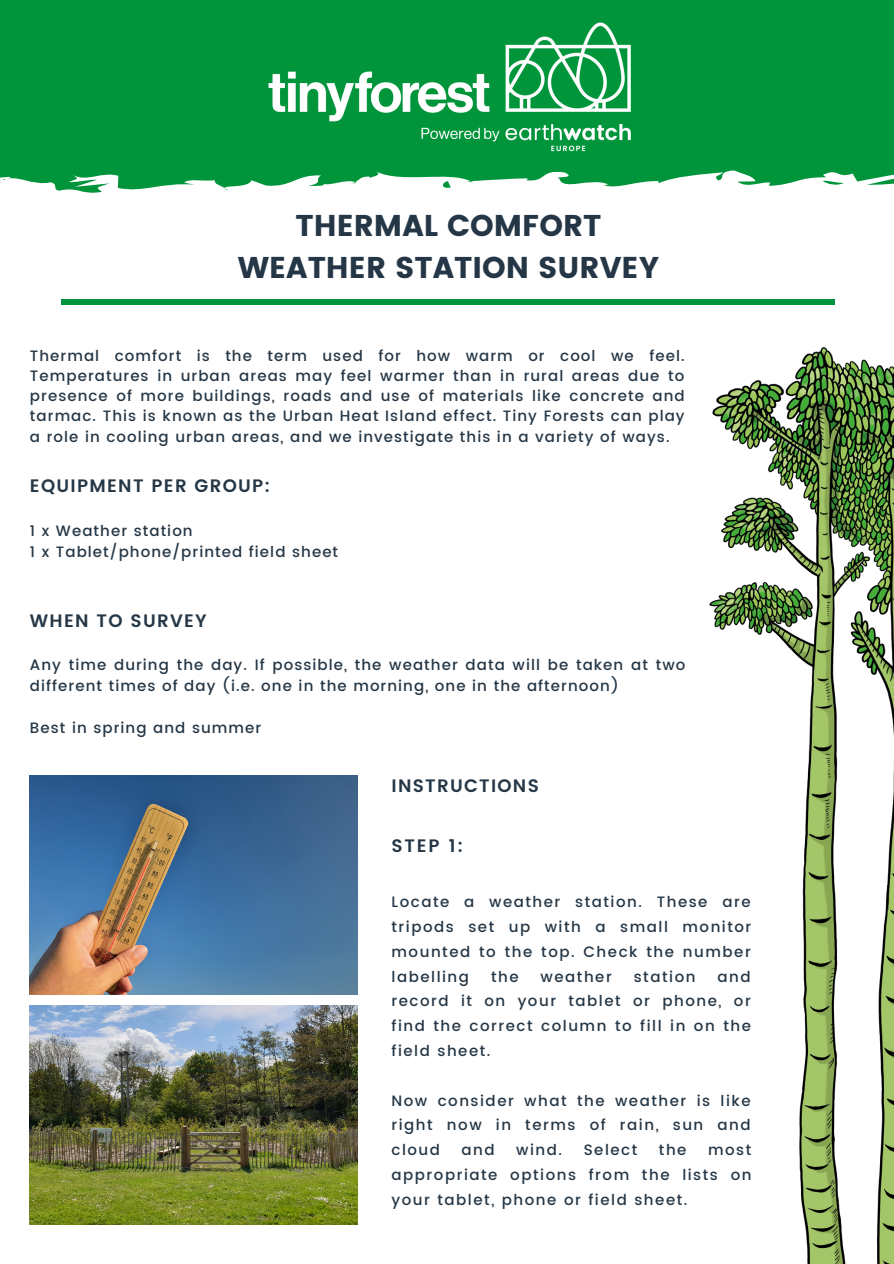
<style>
.page{position:relative;width:894px;height:1264px;background:#fff}
.page>*{position:absolute;margin:0;border:0;box-sizing:border-box;transform-origin:0 0}
.t1{font:30px "Poppins";color:#253746}
.t2{font:600 18px "Poppins";letter-spacing:.07em;color:#253746}
.t3{font:500 15px/24.8px "Poppins";letter-spacing:.1em;color:#253746;text-align:justify}
.t4{font:500 15px/21px "Poppins";letter-spacing:.07em;color:#253746}
</style>
<div class="page">
<hr style="left:62px;top:300px;width:772px;height:4px;background:#00953b">
<svg style="left:0;top:0;width:893px;height:193px;fill:#00953b"></svg>
<svg style="left:440px;top:181px;width:10px;height:8px"></svg>
<svg style="left:822px;top:180px;width:21px;height:6px"></svg>
<img style="left:151px;top:0;width:655px;height:172px">
<img style="left:611px;top:299px;width:282px;height:964px">
<img style="left:30px;top:775px;width:328px;height:219px">
<img style="left:30px;top:1005px;width:328px;height:219px">
<p class="t1" style="left:295px;top:208px;width:307px">THERMAL COMFORT</p>
<p class="t1" style="left:238px;top:250px;width:423px">WEATHER STATION SURVEY</p>
<p class="t3" style="left:30px;top:345px;width:656px;line-height:20.2px">Thermal comfort is the term used for how warm or cool we feel.<br>Temperatures in urban areas may feel warmer than in rural areas due to presence of more buildings, roads and use of materials like concrete and tarmac. This is known as the Urban Heat Island effect. Tiny Forests can play a role in cooling urban areas, and we investigate this in a variety of ways.</p>
<p class="t2" style="left:30px;top:475px;width:242px">EQUIPMENT PER GROUP:</p>
<p class="t4" style="left:30px;top:520px;width:164px">1 x Weather station</p>
<p class="t4" style="left:30px;top:541px;width:310px">1 x Tablet/phone/printed field sheet</p>
<p class="t2" style="left:30px;top:610px;width:178px">WHEN TO SURVEY</p>
<p class="t4" style="left:30px;top:654px;width:656px">Any time during the day. If possible, the weather data will be taken at two different times of day (i.e. one in the morning, one in the afternoon)</p>
<p class="t4" style="left:30px;top:717px;width:233px">Best in spring and summer</p>
<p class="t2" style="left:391px;top:775px;width:149px">INSTRUCTIONS</p>
<p class="t2" style="left:391px;top:835px;width:73px">STEP 1:</p>
<p class="t3" style="left:391px;top:889px;width:361px">Locate a weather station. These are tripods set up with a small monitor mounted to the top. Check the number labelling</p>
<p class="t3" style="left:491px;top:964px;width:29px">the</p>
<p class="t3" style="left:540px;top:964px;width:73px">weather</p>
<p class="t3" style="left:633px;top:964px;width:63px">station</p>
<p class="t3" style="left:391px;top:964px;width:361px;text-indent:326px">and record it on your tablet or phone, or find the correct column to fill in on the field sheet.</p>
<p class="t3" style="left:391px;top:1087px;width:360px">Now consider what the weather is like right now in terms of rain, sun and cloud</p>
<p class="t3" style="left:461px;top:1137px;width:35px">and</p>
<p class="t3" style="left:516px;top:1137px;width:47px">wind.</p>
<p class="t3" style="left:583px;top:1137px;width:55px">Select</p>
<p class="t3" style="left:658px;top:1137px;width:29px">the</p>
<p class="t3" style="left:391px;top:1137px;width:361px;text-indent:316px">most appropriate options from the lists on your tablet, phone or field sheet.</p>
</div>
